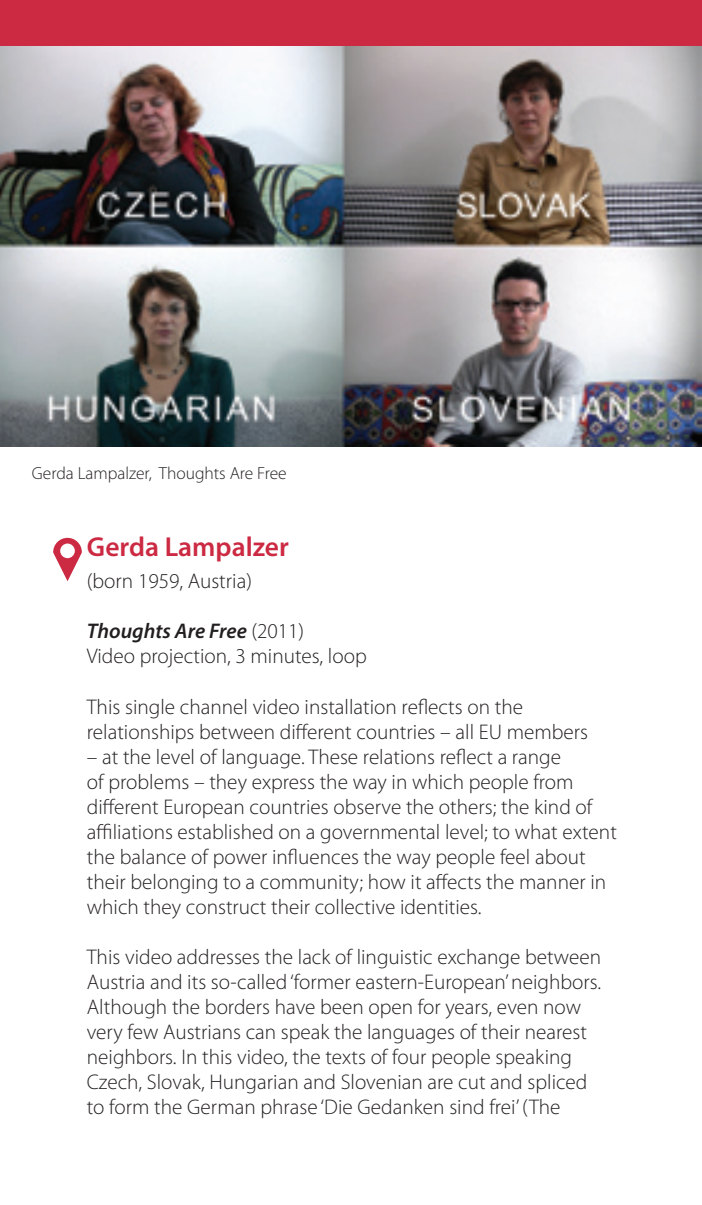
<style>
.page{position:relative;width:702px;height:1205px;background:#fff}
.page>*{position:absolute;margin:0;border:0;box-sizing:border-box;transform-origin:0 0}
.Red_Name{font:600 27.5px "Myriad Pro";color:#cc2942}
.main_body{font:300 21.25px/25px "Myriad Pro";color:#231f20}
.main_body-2{font:italic 600 21.25px "Myriad Pro";color:#231f20}
.main_body-3{font:300 17.5px "Myriad Pro";color:#231f20}
.s1{font-weight:300;font-style:normal}
</style>
<div class="page">
<img style="left:0;top:45px;width:702px;height:401px">
<svg style="left:53px;top:538px;width:29px;height:43px"></svg>
<div style="left:0;top:0;width:702px;height:45px;background:#cc2942"></div>
<p class="main_body-3" style="left:32px;top:462px;width:256px">Gerda Lampalzer, Thoughts Are Free</p>
<p class="Red_Name" style="left:87px;top:530px;width:203px">Gerda Lampalzer</p>
<p class="main_body" style="left:87px;top:569px;width:167px">(born 1959, Austria)</p>
<p class="main_body-2" style="left:87px;top:618px;width:219px">Thoughts Are Free <span class="s1">(2011)</span></p>
<p class="main_body" style="left:87px;top:644px;width:281px">Video projection, 3 minutes, loop</p>
<p class="main_body" style="left:87px;top:694px;width:502px">This single channel video installation reflects on the relationships between different countries – all EU members</p>
<p class="main_body" style="left:87px;top:744px;width:531px">– at the level of language. These relations reflect a range<br>of problems – they express the way in which people from different European countries observe the others; the kind of affiliations established on a governmental level; to what extent the balance of power influences the way people feel about their belonging to a community; how it affects the manner in which they construct their collective identities.</p>
<p class="main_body" style="left:87px;top:944px;width:515px">This video addresses the lack of linguistic exchange between Austria and its so-called ‘former eastern-European’ neighbors.<br>Although the borders have been open for years, even now very few Austrians can speak the languages of their nearest neighbors. In this video, the texts of four people speaking Czech, Slovak, H ungarian and Slovenian are cut and spliced to form the German phrase ‘Die Gedanken sind frei’ (The</p>
</div>
